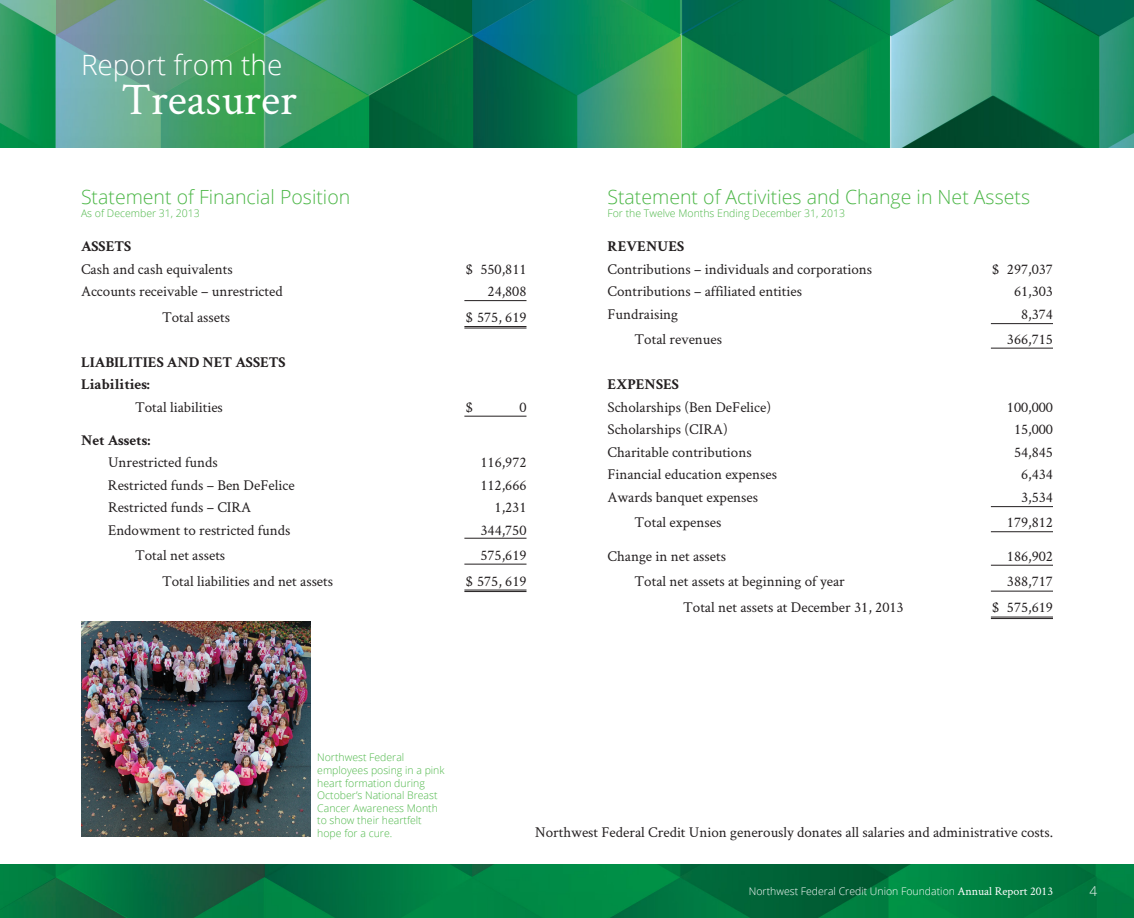
<style>
.page{position:relative;width:1134px;height:918px;background:#fff}
.page>*{position:absolute;margin:0;border:0;box-sizing:border-box;transform-origin:0 0}
.t1{font:45.3px "Crimson Text";color:#fff}
.t2{font:300 27.9px "Open Sans";color:#fff}
.t3{font:300 19.5px "Open Sans";color:#4db748}
.t4{font:15px "Crimson Text";color:#231f20}
.t5{font:700 15px/22.5px "Crimson Text";color:#231f20}
.t6{font:300 13.5px "Open Sans";color:#fff}
.t7{font:300 10.5px/12.6px "Open Sans";color:#4db748}
.t8{font:300 10.5px "Open Sans";color:#fff}
.s1{font-family:"Crimson Text";font-weight:400;font-size:12px}
</style>
<div class="page">
<img style="left:0;top:0;width:1134px;height:918px">
<div style="left:0;top:148px;width:1134px;height:716px;background:#fff"></div>
<hr style="left:464px;top:564px;width:62px;height:1px;background:#231f20">
<hr style="left:991px;top:591px;width:62px;height:1px;background:#231f20">
<hr style="left:991px;top:565px;width:62px;height:1px;background:#231f20">
<hr style="left:991px;top:531px;width:62px;height:1px;background:#231f20">
<hr style="left:991px;top:506px;width:62px;height:1px;background:#231f20">
<hr style="left:991px;top:348px;width:62px;height:1px;background:#231f20">
<hr style="left:991px;top:323px;width:62px;height:1px;background:#231f20">
<hr style="left:464px;top:538px;width:62px;height:1px;background:#231f20">
<hr style="left:464px;top:416px;width:62px;height:1px;background:#231f20">
<hr style="left:464px;top:300px;width:62px;height:1px;background:#231f20">
<hr style="left:464px;top:591px;width:62px;height:1px;background:#231f20">
<hr style="left:464px;top:590px;width:62px;height:1px;background:#231f20">
<hr style="left:991px;top:618px;width:62px;height:1px;background:#231f20">
<hr style="left:991px;top:617px;width:62px;height:1px;background:#231f20">
<hr style="left:464px;top:328px;width:62px;height:1px;background:#231f20">
<hr style="left:464px;top:326px;width:62px;height:1px;background:#231f20">
<img style="left:81px;top:621px;width:229px;height:216px">
<h2 class="t2" style="left:81px;top:46px;width:203px">Report from the</h2>
<h1 class="t1" style="left:122px;top:69px;width:177px">Treasurer</h1>
<h3 class="t3" style="left:81px;top:183px;width:271px">Statement of Financial Position</h3>
<p class="t7" style="left:81px;top:207px;width:120px">As of December 31, 2013</p>
<p class="t5" style="left:81px;top:235px;width:52px">ASSETS</p>
<p class="t4" style="left:81px;top:259px;width:153px">Cash and cash equivalents</p>
<p class="t4" style="left:466px;top:259px;width:62px">$ 550,811</p>
<p class="t4" style="left:81px;top:281px;width:203px">Accounts receivable – unrestricted</p>
<p class="t4" style="left:488px;top:281px;width:40px">24,808</p>
<p class="t4" style="left:162px;top:307px;width:69px">Total assets</p>
<p class="t4" style="left:466px;top:307px;width:62px">$ 575, 619</p>
<p class="t5" style="left:81px;top:350px;width:206px">LIABILITIES AND NET ASSETS<br>Liabilities:</p>
<p class="t4" style="left:135px;top:397px;width:89px">Total liabilities</p>
<p class="t4" style="left:466px;top:397px;width:9px">$</p>
<p class="t4" style="left:519px;top:397px;width:9px">0</p>
<p class="t5" style="left:81px;top:428px;width:71px">Net Assets:</p>
<p class="t4" style="left:108px;top:452px;width:111px">Unrestricted funds</p>
<p class="t4" style="left:480px;top:452px;width:48px">116,972</p>
<p class="t4" style="left:108px;top:475px;width:188px">Restricted funds – Ben DeFelice</p>
<p class="t4" style="left:480px;top:475px;width:48px">112,666</p>
<p class="t4" style="left:108px;top:497px;width:145px">Restricted funds – CIRA</p>
<p class="t4" style="left:495px;top:497px;width:33px">1,231</p>
<p class="t4" style="left:108px;top:520px;width:184px">Endowment to restricted funds</p>
<p class="t4" style="left:481px;top:520px;width:48px">344,750</p>
<p class="t4" style="left:135px;top:545px;width:92px">Total net assets</p>
<p class="t4" style="left:480px;top:545px;width:48px">575,619</p>
<p class="t4" style="left:162px;top:571px;width:173px">Total liabilities and net assets</p>
<p class="t4" style="left:466px;top:571px;width:62px">$ 575, 619</p>
<h3 class="t3" style="left:608px;top:183px;width:424px">Statement of Activities and Change in Net Assets</h3>
<p class="t7" style="left:608px;top:207px;width:239px">For the Twelve Months Ending December 31, 2013</p>
<p class="t5" style="left:608px;top:235px;width:78px">REVENUES</p>
<p class="t4" style="left:608px;top:259px;width:266px">Contributions – individuals and corporations</p>
<p class="t4" style="left:992px;top:259px;width:62px">$ 297,037</p>
<p class="t4" style="left:608px;top:281px;width:196px">Contributions – affiliated entities</p>
<p class="t4" style="left:1014px;top:281px;width:40px">61,303</p>
<p class="t4" style="left:608px;top:304px;width:72px">Fundraising</p>
<p class="t4" style="left:1021px;top:304px;width:33px">8,374</p>
<p class="t4" style="left:634px;top:329px;width:89px">Total revenues</p>
<p class="t4" style="left:1007px;top:329px;width:48px">366,715</p>
<p class="t5" style="left:608px;top:373px;width:73px">EXPENSES</p>
<p class="t4" style="left:608px;top:397px;width:165px">Scholarships (Ben DeFelice)</p>
<p class="t4" style="left:1007px;top:397px;width:48px">100,000</p>
<p class="t4" style="left:608px;top:419px;width:122px">Scholarships (CIRA)</p>
<p class="t4" style="left:1014px;top:419px;width:40px">15,000</p>
<p class="t4" style="left:608px;top:442px;width:146px">Charitable contributions</p>
<p class="t4" style="left:1014px;top:442px;width:40px">54,845</p>
<p class="t4" style="left:608px;top:464px;width:171px">Financial education expenses</p>
<p class="t4" style="left:1021px;top:464px;width:33px">6,434</p>
<p class="t4" style="left:608px;top:487px;width:152px">Awards banquet expenses</p>
<p class="t4" style="left:1021px;top:487px;width:33px">3,534</p>
<p class="t4" style="left:634px;top:512px;width:88px">Total expenses</p>
<p class="t4" style="left:1007px;top:512px;width:48px">179,812</p>
<p class="t4" style="left:608px;top:546px;width:120px">Change in net assets</p>
<p class="t4" style="left:1007px;top:546px;width:48px">186,902</p>
<p class="t4" style="left:634px;top:571px;width:212px">Total net assets at beginning of year</p>
<p class="t4" style="left:1007px;top:571px;width:48px">388,717</p>
<p class="t4" style="left:683px;top:597px;width:222px">Total net assets at December 31, 2013</p>
<p class="t4" style="left:992px;top:597px;width:62px">$ 575,619</p>
<p class="t7" style="left:317px;top:751px;width:129px">Northwest Federal employees posing in a pink heart formation during<br>October’s National Breast<br>Cancer Awareness Month to show their heartfelt hope for a cure.</p>
<p class="t4" style="left:535px;top:822px;width:519px">Northwest Federal Credit Union generously donates all salaries and administrative costs.</p>
<p class="t8" style="left:749px;top:884px;width:306px">Northwest Federal Credit Union Foundation <span class="s1">Annual Report 2013</span></p>
<p class="t6" style="left:1090px;top:882px;width:9px">4</p>
</div>
